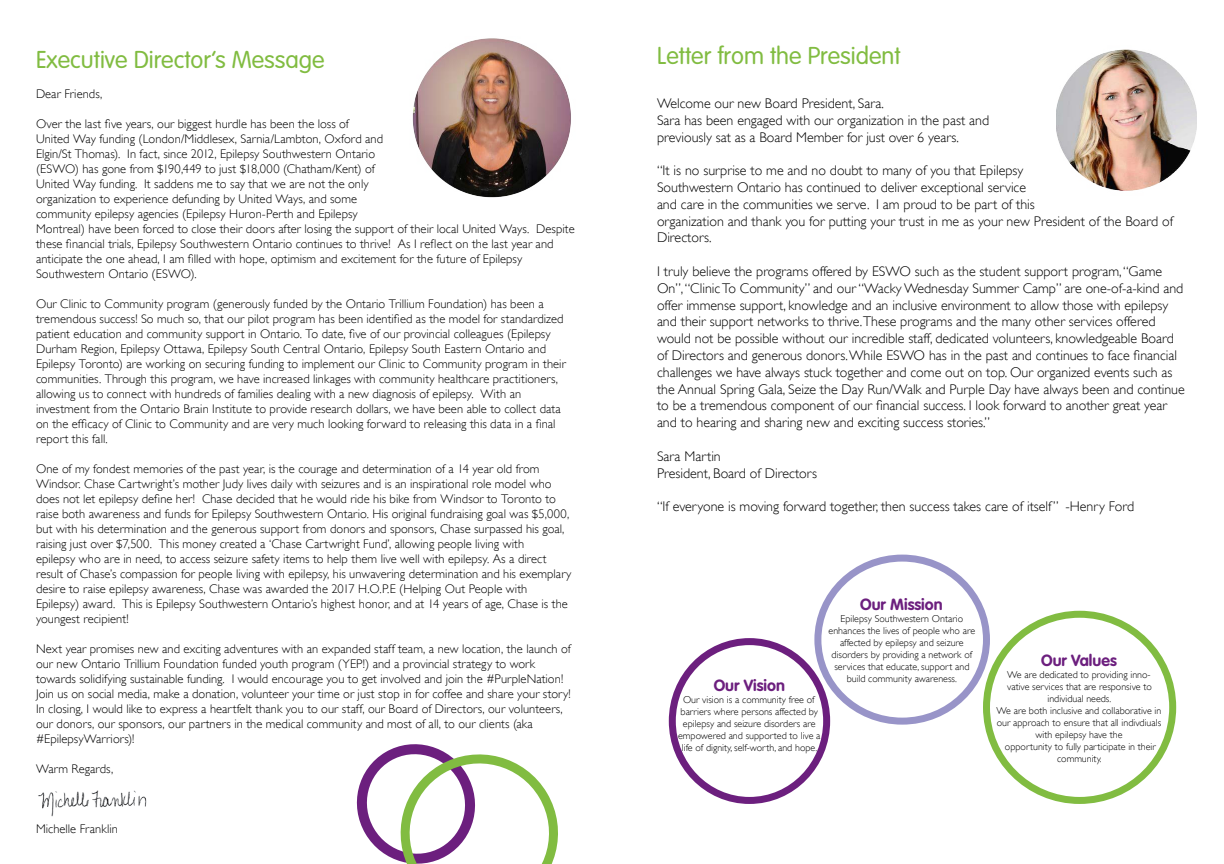
<style>
.page{position:relative;width:1224px;height:864px;background:#fff}
.page>*{position:absolute;margin:0;border:0;box-sizing:border-box;transform-origin:0 0}
.t1{font:300 24px "VAG Rounded Std";color:#81bc41}
.t2{font:700 16px "VAG Rounded Std";color:#6c1f7e}
.t3{font:300 14px/16.8px "Gill Sans";color:#000}
.t4{font:300 12.5px/15px "Gill Sans";letter-spacing:.005em;color:#000}
.t5{font:300 10px/12px "Gill Sans";color:#000;text-align:center}
</style>
<div class="page">
<svg style="left:356px;top:744px;width:202px;height:120px"></svg>
<img style="left:38px;top:790px;width:109px;height:27px">
<div style="left:814px;top:555px;width:176px;height:170px;border:7px solid #9894c8;border-radius:50%"></div>
<div style="left:669px;top:638px;width:161px;height:166px;border:7px solid #6c1f7e;border-radius:50%"></div>
<div style="left:983px;top:611px;width:193px;height:193px;border:7px solid #81bc41;border-radius:50%"></div>
<img style="left:1056px;top:49px;width:141px;height:142px">
<img style="left:412px;top:38px;width:159px;height:160px">
<h1 class="t1" style="left:36px;top:46px;width:290px">Executive Director’s Message</h1>
<p class="t4" style="left:36px;top:86px;width:68px">Dear Friends,</p>
<p class="t4" style="left:36px;top:116px;width:540px">Over the last five years, our biggest hurdle has been the loss of<br>United Way funding (London/Middlesex, Sarnia/Lambton, Oxford and<br>Elgin/St Thomas). In fact, since 2012, Epilepsy Southwestern Ontario<br>(ESWO) has gone from $190,449 to just $18,000 (Chatham/Kent) of<br>United Way funding. It saddens me to say that we are not the only<br>organization to experience defunding by United Ways, and some<br>community epilepsy agencies (Epilepsy Huron-Perth and Epilepsy<br>Montreal) have been forced to close their doors after losing the support of their local United Ways. Despite these financial trials, Epilepsy Southwestern Ontario continues to thrive! As I reflect on the last year and anticipate the one ahead, I am filled with hope, optimism and excitement for the future of Epilepsy Southwestern Ontario (ESWO).</p>
<p class="t4" style="left:36px;top:296px;width:531px">Our Clinic to Community program (generously funded by the Ontario Trillium Foundation) has been a tremendous success! So much so, that our pilot program has been identified as the model for standardized patient education and community support in Ontario. To date, five of our provincial colleagues (Epilepsy Durham Region, Epilepsy Ottawa, Epilepsy South Central Ontario, Epilepsy South Eastern Ontario and Epilepsy Toronto) are working on securing funding to implement our Clinic to Community program in their communities. Through this program, we have increased linkages with community healthcare practitioners, allowing us to connect with hundreds of families dealing with a new diagnosis of epilepsy. With an investment from the Ontario Brain Institute to provide research dollars, we have been able to collect data on the efficacy of Clinic to Community and are very much looking forward to releasing this data in a final report this fall.</p>
<p class="t4" style="left:36px;top:461px;width:537px">One of my fondest memories of the past year, is the courage and determination of a 14 year old from Windsor. Chase Cartwright’s mother Judy lives daily with seizures and is an inspirational role model who does not let epilepsy define her! Chase decided that he would ride his bike from Windsor to Toronto to raise both awareness and funds for Epilepsy Southwestern Ontario. His original fundraising goal was $5,000, but with his determination and the generous support from donors and sponsors, Chase surpassed his goal, raising just over $7,500. This money created a ‘Chase Cartwright Fund’, allowing people living with<br>epilepsy who are in need, to access seizure safety items to help them live well with epilepsy. As a direct result of Chase’s compassion for people living with epilepsy, his unwavering determination and his exemplary desire to raise epilepsy awareness, Chase was awarded the 2017 H.O.P.E (Helping Out People with Epilepsy) award. This is Epilepsy Southwestern Ontario’s highest honor, and at 14 years of age, Chase is the youngest recipient!</p>
<p class="t4" style="left:36px;top:641px;width:536px">Next year promises new and exciting adventures with an expanded staff team, a new location, the launch of our new Ontario Trillium Foundation funded youth program (YEP!) and a provincial strategy to work towards solidifying sustainable funding. I would encourage you to get involved and join the #PurpleNation!<br>Join us on social media, make a donation, volunteer your time or just stop in for coffee and share your story!<br>In closing, I would like to express a heartfelt thank you to our staff, our Board of Directors, our volunteers, our donors, our sponsors, our partners in the medical community and most of all, to our clients (aka #EpilepsyWarriors)!</p>
<p class="t4" style="left:36px;top:761px;width:79px">Warm Regards,</p>
<p class="t4" style="left:36px;top:821px;width:83px">Michelle Franklin</p>
<h1 class="t1" style="left:657px;top:41px;width:245px">Letter from the President</h1>
<p class="t3" style="left:657px;top:95px;width:334px">Welcome our new Board President, Sara.<br>Sara has been engaged with our organization in the past and previously sat as a Board Member for just over 6 years.</p>
<p class="t3" style="left:657px;top:162px;width:518px">“It is no surprise to me and no doubt to many of you that Epilepsy<br>Southwestern Ontario has continued to deliver exceptional service<br>and care in the communities we serve. I am proud to be part of this<br>organization and thank you for putting your trust in me as your new President of the Board of Directors.</p>
<p class="t3" style="left:657px;top:263px;width:529px">I truly believe the programs offered by ESWO such as the student support program, “Game On”, “Clinic To Community” and our “Wacky Wednesday Summer Camp” are one-of-a-kind and offer immense support, knowledge and an inclusive environment to allow those with epilepsy and their support networks to thrive.These programs and the many other services offered would not be possible without our incredible staff, dedicated volunteers, knowledgeable Board of Directors and generous donors. While ESWO has in the past and continues to face financial challenges we have always stuck together and come out on top. Our organized events such as the Annual Spring Gala, Seize the Day Run/Walk and Purple Day have always been and continue to be a tremendous component of our financial success. I look forward to another great year and to hearing and sharing new and exciting success stories.”</p>
<p class="t3" style="left:657px;top:448px;width:161px">Sara Martin<br>President, Board of Directors</p>
<p class="t3" style="left:657px;top:498px;width:479px">“If everyone is moving forward together, then success takes care of itself” -Henry Ford</p>
<p class="t2" style="left:714px;top:676px;width:73px">Our Vision</p>
<p class="t5" style="left:678px;top:694px;width:144px">Our vision is a community free of barriers where persons affected by epilepsy and seizure disorders are empowered and supported to live a life of dignity, self-worth, and hope.</p>
<p class="t2" style="left:860px;top:595px;width:84px">Our Mission</p>
<p class="t5" style="left:829px;top:612px;width:148px">Epilepsy Southwestern Ontario enhances the lives of people who are affected by epilepsy and seizure disorders by providing a network of services that educate, support and build community awareness.</p>
<p class="t2" style="left:1041px;top:650px;width:77px">Our Values</p>
<p class="t5" style="left:997px;top:668px;width:166px">We are dedicated to providing inno&shy;vative services that are responsive to individual needs.<br>We are both inclusive and collaborative in our approach to ensure that all indivdiuals with epilepsy have the<br>opportunity to fully participate in their community.</p>
</div>
